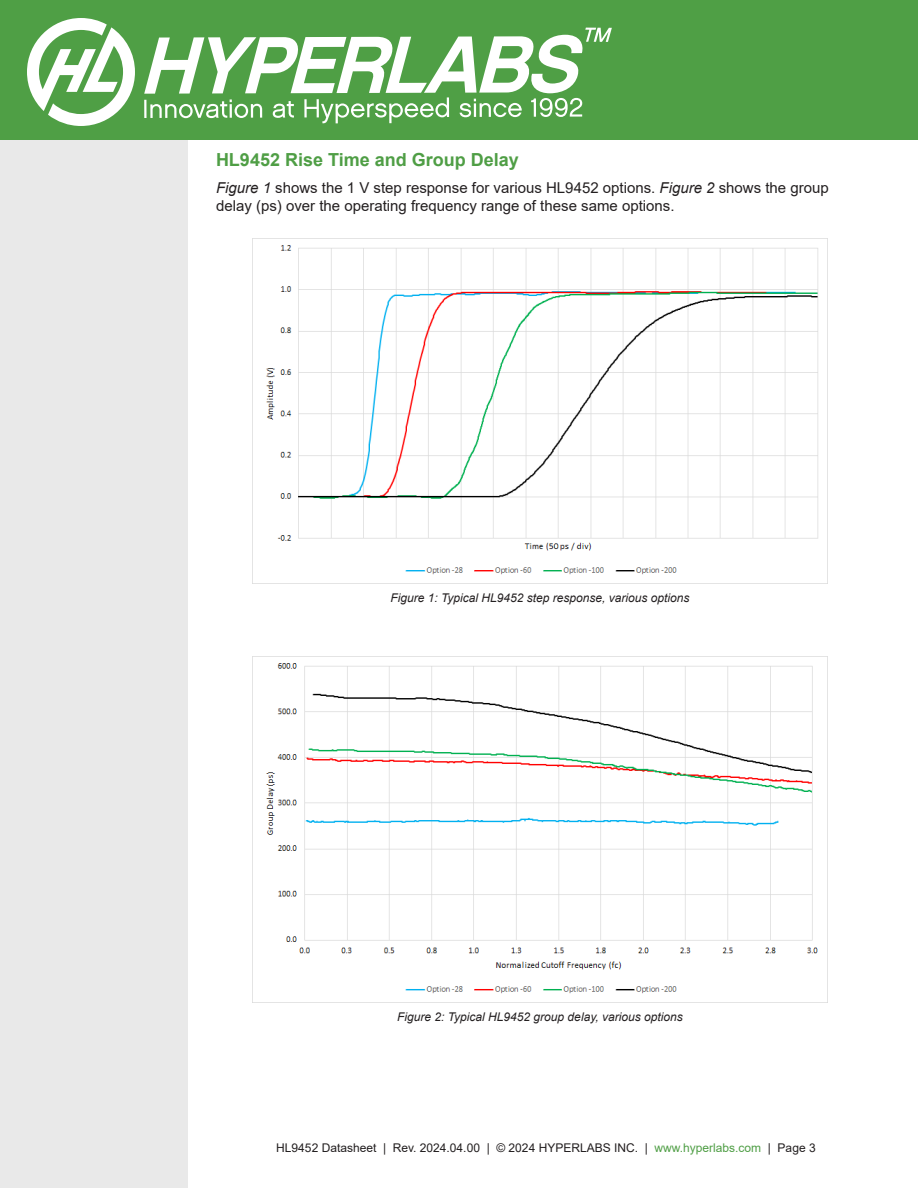
<style>
.page{position:relative;width:918px;height:1188px;background:#fff}
.page>*{position:absolute;margin:0;border:0;box-sizing:border-box;transform-origin:0 0}
.DS_Par_Content{font:700 18px "Arial";color:#4f9e45}
.DS_Par_Content-2{font:15px/18px "Arial";color:#231f20}
.DS_Par_Caption{font:italic 12px "Arial";color:#231f20}
.t1{font:12px "Arial";color:#231f20}
.s1{font-style:italic}
.s2{color:#4f9e45}
</style>
<div class="page">
<div style="left:0;top:1px;width:188px;height:1187px;background:#e9e9e9"></div>
<div style="left:0;top:0;width:918px;height:140px;background:#4f9f45"></div>
<svg style="left:27px;top:18px;width:108px;height:108px"></svg>
<svg style="left:144px;top:28px;width:468px;height:96px"></svg>
<img style="left:252px;top:238px;width:576px;height:346px">
<img style="left:252px;top:656px;width:576px;height:346px">
<p class="DS_Par_Content" style="left:216px;top:147px;width:304px">HL9452 Rise Time and Group Delay</p>
<p class="DS_Par_Content-2" style="left:216px;top:179px;width:614px"><span class="s1">Figure 1</span> shows the 1 V step response for various HL9452 options. <span class="s1">Figure 2</span> shows the group delay (ps) over the operating frequency range of these same options.</p>
<p class="DS_Par_Caption" style="left:390px;top:590px;width:301px">Figure 1: Typical HL9452 step response, various options</p>
<p class="DS_Par_Caption" style="left:397px;top:1009px;width:287px">Figure 2: Typical HL9452 group delay, various options</p>
<p class="t1" style="left:276px;top:1139px;width:541px">HL9452 Datasheet | Rev. 2024.04.00 | © 2024 HYPERLABS INC. | <span class="s2">www.hyperlabs.com</span> | Page 3</p>
</div>
